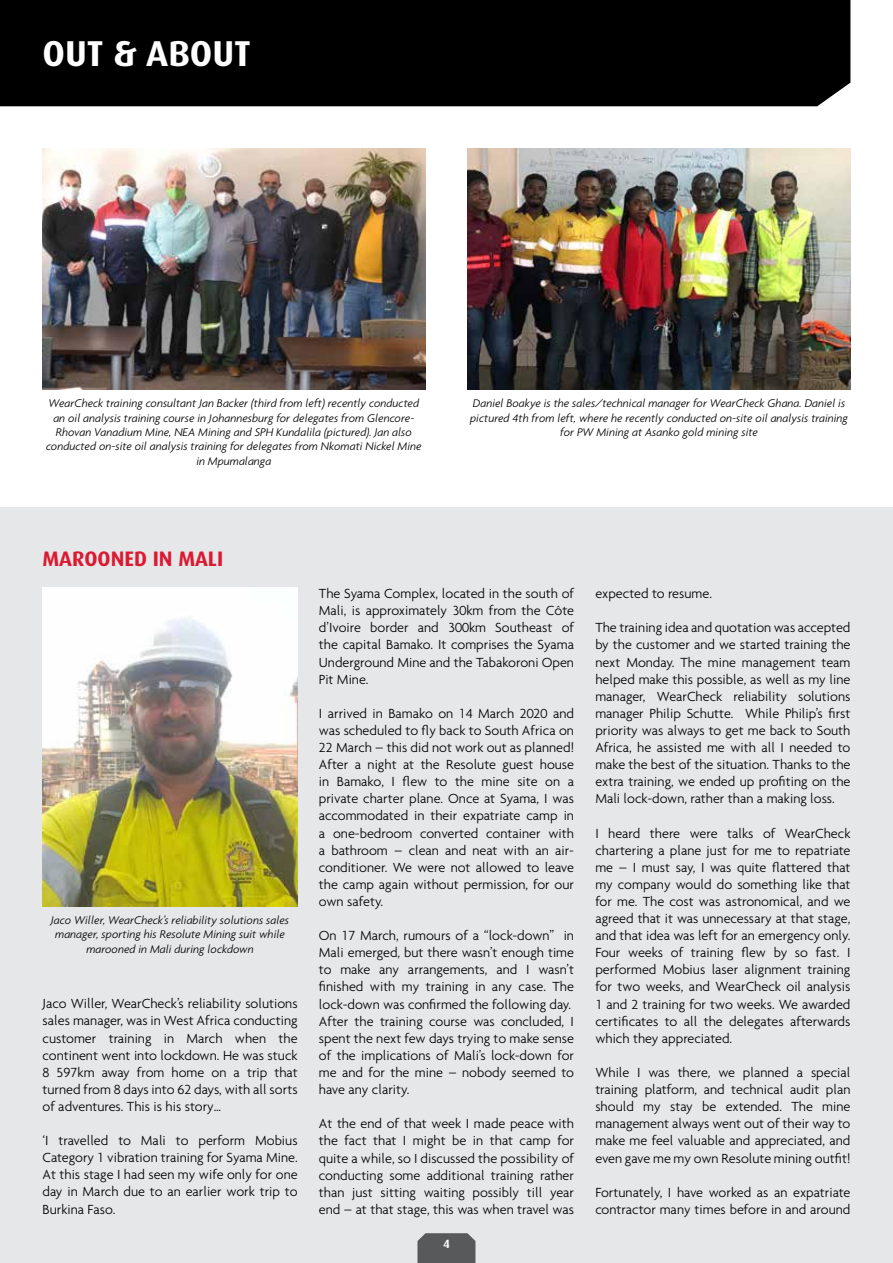
<style>
.page{position:relative;width:893px;height:1263px;background:#fff}
.page>*{position:absolute;margin:0;border:0;box-sizing:border-box;transform-origin:0 0}
.t1{font:700 36px "Dax";color:#fff}
.t2{font:700 21px "Dax";color:#da1a32}
.t3{font:300 14.25px/17.1px "Agenda";color:#000;text-align:justify}
.t4{font:italic 300 12px/14.4px "Agenda";color:#000;text-align:center}
.t5{font:700 12px "Dax";color:#fff}
</style>
<div class="page">
<div style="left:0;top:507px;width:893px;height:756px;background:#e6e7e8"></div>
<svg style="left:417px;top:1233px;width:58px;height:30px"></svg>
<div style="left:0;top:0;width:850px;height:106px;background:#000"></div>
<img style="left:43px;top:587px;width:255px;height:319px">
<img style="left:43px;top:149px;width:382px;height:240px">
<img style="left:468px;top:149px;width:382px;height:240px">
<h1 class="t1" style="left:43px;top:33px;width:210px">OUT &amp; ABOUT</h1>
<p class="t4" style="left:46px;top:396px;width:377px">WearCheck training consultant Jan Backer (third from left) recently conducted an oil analysis training course in Johannesburg for delegates from Glencore-Rhovan Vanadium Mine, NEA Mining and SPH Kundalila (pictured). Jan also conducted on-site oil analysis training for delegates from Nkomati Nickel Mine in Mpumalanga</p>
<p class="t4" style="left:470px;top:396px;width:379px">Daniel Boakye is the sales/technical manager for WearCheck Ghana. Daniel is pictured 4th from left, where he recently conducted on-site oil analysis training for PW Mining at Asanko gold mining site</p>
<h2 class="t2" style="left:43px;top:547px;width:182px">MAROONED IN MALI</h2>
<p class="t4" style="left:51px;top:912px;width:240px">Jaco Willer, WearCheck’s reliability solutions sales manager, sporting his Resolute Mining suit while marooned in Mali during lockdown</p>
<p class="t3" style="left:43px;top:995px;width:257px">Jaco Willer, WearCheck’s reliability solutions sales manager, was in West Africa conducting customer training in March when the continent went into lockdown. He was stuck 8 597km away from home on a trip that turned from 8 days into 62 days, with all sorts of adventures. This is his story…</p>
<p class="t3" style="left:43px;top:1132px;width:257px">‘I travelled to Mali to perform Mobius Category 1 vibration training for Syama Mine.<br>At this stage I had seen my wife only for one day in March due to an earlier work trip to Burkina Faso.</p>
<p class="t3" style="left:319px;top:585px;width:257px">The Syama Complex, located in the south of Mali, is approximately 30km from the Côte d’Ivoire border and 300km Southeast of the capital Bamako. It comprises the Syama Underground Mine and the Tabakoroni Open Pit Mine.</p>
<p class="t3" style="left:319px;top:704px;width:257px">I arrived in Bamako on 14 March 2020 and was scheduled to fly back to South Africa on 22 March – this did not work out as planned!<br>After a night at the Resolute guest house in Bamako, I flew to the mine site on a private charter plane. Once at Syama, I was accommodated in their expatriate camp in a one-bedroom converted container with a bathroom – clean and neat with an air&shy;conditioner. We were not allowed to leave the camp again without permission, for our own safety.</p>
<p class="t3" style="left:319px;top:927px;width:257px;text-align:left">On 17 March, rumours of a “lock-down” in Mali emerged, but there wasn’t enough time to make any arrangements, and I wasn’t finished with my training in any case. The lock-down was confirmed the following day.<br>After the training course was concluded, I spent the next few days trying to make sense of the implications of Mali’s lock-down for me and for the mine – nobody seemed to have any clarity.</p>
<p class="t3" style="left:319px;top:1115px;width:257px">At the end of that week I made peace with the fact that I might be in that camp for quite a while, so I discussed the possibility of conducting some additional training rather than just sitting waiting possibly till year end – at that stage, this was when travel was</p>
<p class="t5" style="left:443px;top:1237px;width:8px">4</p>
<p class="t3" style="left:595px;top:585px;width:118px">expected to resume.</p>
<p class="t3" style="left:595px;top:619px;width:257px">The training idea and quotation was accepted by the customer and we started training the next Monday. The mine management team helped make this possible, as well as my line manager, WearCheck reliability solutions manager Philip Schutte. While Philip’s first priority was always to get me back to South Africa, he assisted me with all I needed to make the best of the situation. Thanks to the extra training, we ended up profiting on the Mali lock-down, rather than a making loss.</p>
<p class="t3" style="left:595px;top:824px;width:257px">I heard there were talks of WearCheck chartering a plane just for me to repatriate me – I must say, I was quite flattered that my company would do something like that for me. The cost was astronomical, and we agreed that it was unnecessary at that stage, and that idea was left for an emergency only.<br>Four weeks of training flew by so fast. I performed Mobius laser alignment training for two weeks, and WearCheck oil analysis 1 and 2 training for two weeks. We awarded certificates to all the delegates afterwards which they appreciated.</p>
<p class="t3" style="left:595px;top:1064px;width:257px">While I was there, we planned a special training platform, and technical audit plan should my stay be extended. The mine management always went out of their way to make me feel valuable and appreciated, and even gave me my own Resolute mining outfit!</p>
<p class="t3" style="left:595px;top:1183px;width:257px">Fortunately, I have worked as an expatriate contractor many times before in and around</p>
</div>
